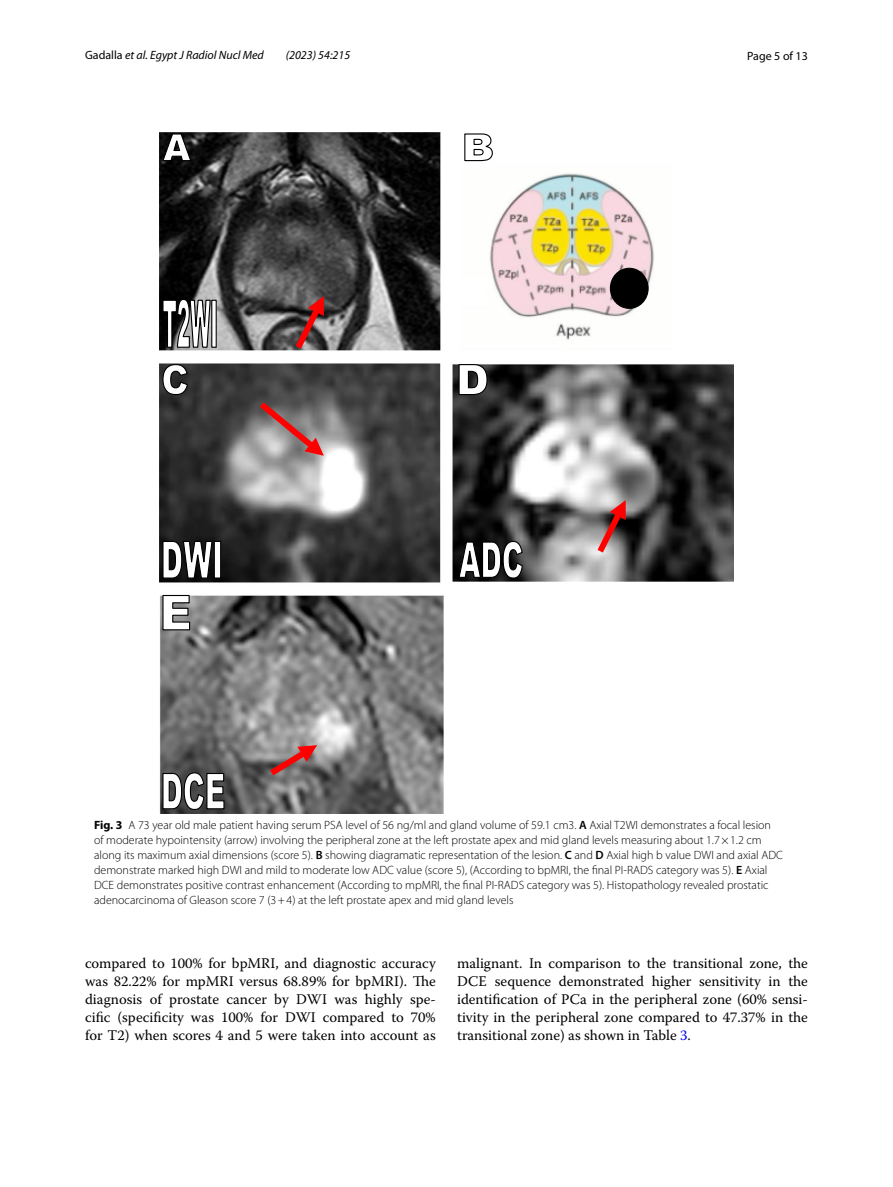
<style>
.page{position:relative;width:893px;height:1187px;background:#fff}
.page>*{position:absolute;margin:0;border:0;box-sizing:border-box;transform-origin:0 0}
.t1{font:14.7px/18px "Warnock Pro";color:#000;text-align:justify}
.t2{font:300 12px/15px "Myriad Pro";color:#000}
.t3{font:italic 12px "Myriad Pro";color:#000}
.t4{font:12px "Myriad Pro";color:#000}
.s1{font-style:normal}
.s2{font-weight:700}
.s3{font-weight:600}
.s4{color:#00f}
</style>
<div class="page">
<img style="left:159px;top:133px;width:575px;height:680px">
<svg style="left:162px;top:298px;width:55px;height:50px"></svg>
<svg style="left:162px;top:540px;width:60px;height:39px"></svg>
<svg style="left:458px;top:540px;width:65px;height:39px"></svg>
<svg style="left:162px;top:771px;width:63px;height:39px"></svg>
<svg style="left:264px;top:744px;width:53px;height:37px;background:#966666"></svg>
<svg style="left:253px;top:396px;width:71px;height:59px;background:#927272"></svg>
<svg style="left:290px;top:296px;width:35px;height:59px;background:#825252"></svg>
<svg style="left:161px;top:133px;width:31px;height:29px"></svg>
<svg style="left:464px;top:133px;width:29px;height:29px"></svg>
<svg style="left:162px;top:363px;width:27px;height:33px"></svg>
<svg style="left:458px;top:363px;width:30px;height:32px"></svg>
<svg style="left:162px;top:594px;width:29px;height:37px"></svg>
<div style="left:610px;top:268px;width:38px;height:40px;background:#000;border-radius:50%"></div>
<div style="left:610px;top:268px;width:39px;height:41px;border:1px solid #000;border-radius:50%"></div>
<svg style="left:592px;top:500px;width:35px;height:59px;background:#a07070"></svg>
<p class="t3" style="left:85px;top:48px;width:180px"><span class="s1">Gadalla</span> et al. Egypt J Radiol Nucl Med</p>
<p class="t3" style="left:286px;top:48px;width:66px">(2023) 54:215</p>
<p class="t4" style="left:747px;top:48px;width:62px">Page 5 of 13</p>
<p class="t2" style="left:94px;top:817px;width:690px"><span class="s2">Fig. 3</span> A 73 year old male patient having serum PSA level of 56 ng/ml and gland volume of 59.1 cm3. <span class="s3">A</span> Axial T2WI demonstrates a focal lesion of moderate hypointensity (arrow) involving the peripheral zone at the left prostate apex and mid gland levels measuring about 1.7×1.2 cm along its maximum axial dimensions (score 5). <span class="s3">B</span> showing diagramatic representation of the lesion. <span class="s3">C</span> and <span class="s3">D</span> Axial high b value DWI and axial ADC demonstrate marked high DWI and mild to moderate low ADC value (score 5), (According to bpMRI, the final PI-RADS category was 5). <span class="s3">E</span> Axial DCE demonstrates positive contrast enhancement (According to mpMRI, the final PI-RADS category was 5). Histopathology revealed prostatic adenocarcinoma of Gleason score 7 (3+4) at the left prostate apex and mid gland levels</p>
<p class="t1" style="left:85px;top:953px;width:352px">compared to 100% for bpMRI, and diagnostic accuracy was 82.22% for mpMRI versus 68.89% for bpMRI). The diagnosis of prostate cancer by DWI was highly spe&shy;cific (specificity was 100% for DWI compared to 70% for T2) when scores 4 and 5 were taken into account as</p>
<p class="t1" style="left:457px;top:953px;width:352px">malignant. In comparison to the transitional zone, the DCE sequence demonstrated higher sensitivity in the identification of PCa in the peripheral zone (60% sensi&shy;tivity in the peripheral zone compared to 47.37% in the transitional zone) as shown in Table <span class="s4">3</span>.</p>
</div>
